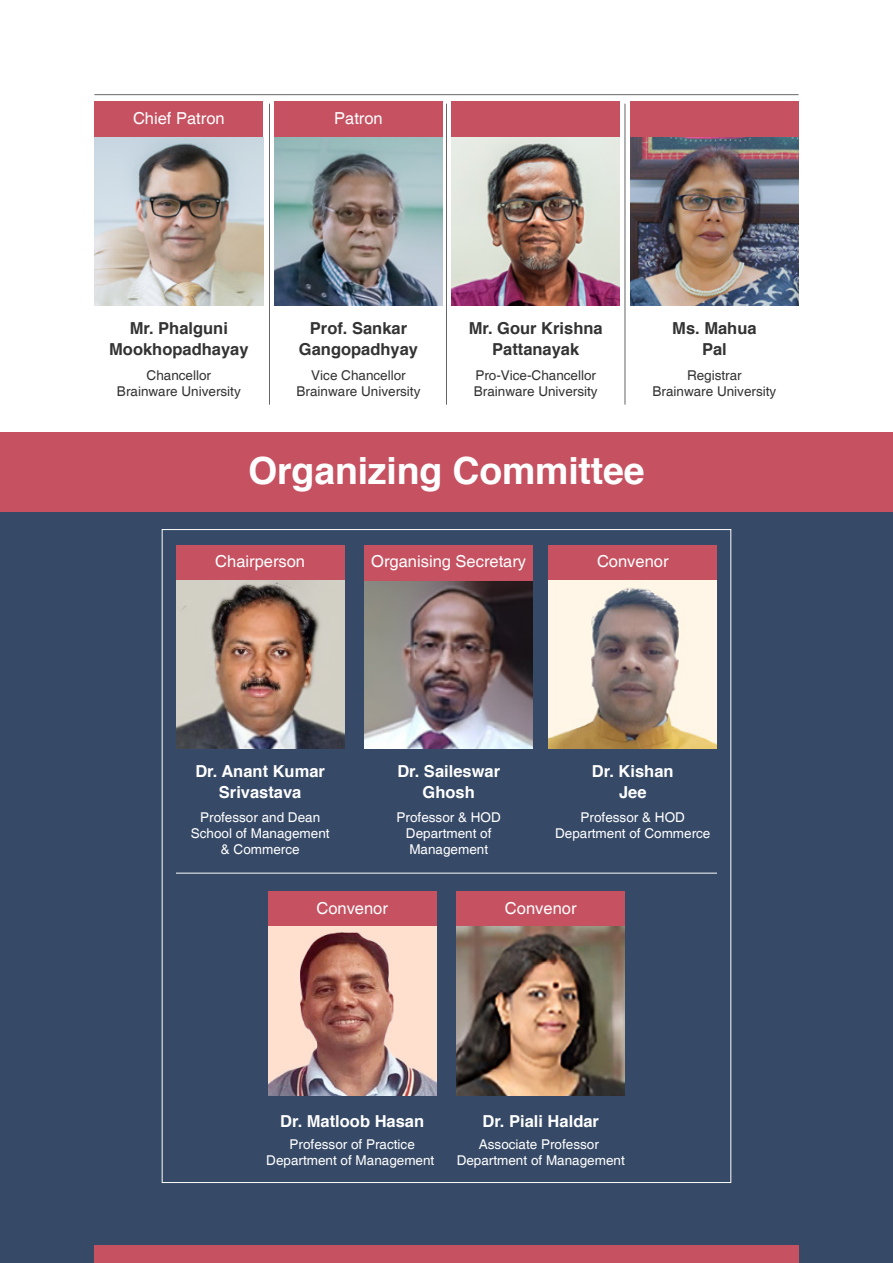
<style>
.page{position:relative;width:893px;height:1263px;background:#fff}
.page>*{position:absolute;margin:0;border:0;box-sizing:border-box;transform-origin:0 0}
.t1{font:700 37.5px "Helvetica";letter-spacing:-.005em;color:#fff}
.t2{font:700 16.5px/21px "Helvetica";color:#333;text-align:center}
.t3{font:700 16.5px/21px "Helvetica";color:#fff;text-align:center}
.t4{font:16.5px "Helvetica";color:#fff}
.t5{font:13.5px/16.2px "Helvetica";color:#fff;text-align:center}
.t6{font:13.5px/16.2px "Helvetica";color:#333;text-align:center}
</style>
<div class="page">
<div style="left:0;top:433px;width:893px;height:830px;background:#364966"></div>
<img style="left:95px;top:137px;width:168px;height:169px">
<img style="left:274px;top:137px;width:169px;height:169px">
<img style="left:630px;top:137px;width:169px;height:169px">
<div style="left:95px;top:102px;width:168px;height:35px;background:#c55161"></div>
<div style="left:274px;top:102px;width:169px;height:35px;background:#c55161"></div>
<div style="left:630px;top:102px;width:169px;height:35px;background:#c55161"></div>
<div style="left:452px;top:102px;width:168px;height:35px;background:#c55161"></div>
<hr style="left:94px;top:94px;width:705px;height:1px;background:#666">
<hr style="left:269px;top:104px;width:1px;height:301px;background:#666">
<hr style="left:446px;top:104px;width:1px;height:301px;background:#666">
<hr style="left:625px;top:104px;width:1px;height:301px;background:#666">
<div style="left:176px;top:545px;width:168px;height:35px;background:#c55161"></div>
<img style="left:176px;top:580px;width:168px;height:169px">
<img style="left:365px;top:580px;width:168px;height:169px">
<div style="left:365px;top:545px;width:168px;height:35px;background:#c55161"></div>
<div style="left:549px;top:545px;width:168px;height:35px;background:#c55161"></div>
<img style="left:549px;top:580px;width:168px;height:169px">
<div style="left:0;top:432px;width:893px;height:79px;background:#c55161"></div>
<div style="left:268px;top:891px;width:168px;height:36px;background:#c55161"></div>
<div style="left:457px;top:891px;width:168px;height:36px;background:#c55161"></div>
<img style="left:268px;top:927px;width:168px;height:168px">
<img style="left:457px;top:927px;width:168px;height:168px">
<div style="left:94px;top:1245px;width:705px;height:18px;background:#c55161"></div>
<hr style="left:176px;top:873px;width:541px;height:1px;background:#fff">
<img style="left:452px;top:137px;width:168px;height:169px">
<p class="t4" style="left:133px;top:108px;width:93px">Chief Patron</p>
<p class="t4" style="left:334px;top:108px;width:50px">Patron</p>
<p class="t2" style="left:109px;top:318px;width:141px">Mr. Phalguni<br>Mookhopadhayay</p>
<p class="t6" style="left:117px;top:368px;width:125px">Chancellor<br>Brainware University</p>
<p class="t2" style="left:299px;top:318px;width:121px">Prof. Sankar<br>Gangopadhyay</p>
<p class="t6" style="left:297px;top:368px;width:125px">Vice Chancellor<br>Brainware University</p>
<p class="t2" style="left:469px;top:318px;width:135px">Mr. Gour Krishna<br>Pattanayak</p>
<p class="t6" style="left:474px;top:368px;width:125px;text-align:left">Pro-Vice-Chancellor<br>Brainware University</p>
<p class="t2" style="left:672px;top:318px;width:86px">Ms. Mahua<br>Pal</p>
<p class="t6" style="left:652px;top:368px;width:125px">Registrar<br>Brainware University</p>
<h1 class="t1" style="left:248px;top:440px;width:398px">Organizing Committee</h1>
<p class="t4" style="left:215px;top:552px;width:91px">Chairperson</p>
<p class="t4" style="left:371px;top:552px;width:156px">Organising Secretary</p>
<p class="t4" style="left:597px;top:552px;width:73px">Convenor</p>
<p class="t3" style="left:195px;top:761px;width:131px">Dr. Anant Kumar<br>Srivastava</p>
<p class="t5" style="left:191px;top:809px;width:140px">Professor and Dean<br>School of Management &amp; Commerce</p>
<p class="t3" style="left:397px;top:761px;width:104px">Dr. Saileswar<br>Ghosh</p>
<p class="t5" style="left:397px;top:809px;width:106px">Professor &amp; HOD<br>Department of<br>Management</p>
<p class="t3" style="left:592px;top:761px;width:83px">Dr. Kishan<br>Jee</p>
<p class="t5" style="left:555px;top:809px;width:157px">Professor &amp; HOD<br>Department of Commerce</p>
<p class="t4" style="left:316px;top:898px;width:73px">Convenor</p>
<p class="t4" style="left:505px;top:898px;width:73px">Convenor</p>
<p class="t3" style="left:280px;top:1110px;width:145px">Dr. Matloob Hasan</p>
<p class="t5" style="left:266px;top:1136px;width:170px">Professor of Practice<br>Department of Management</p>
<p class="t3" style="left:482px;top:1110px;width:118px">Dr. Piali Haldar</p>
<p class="t5" style="left:457px;top:1137px;width:170px">Associate Professor<br>Department of Management</p>
</div>
